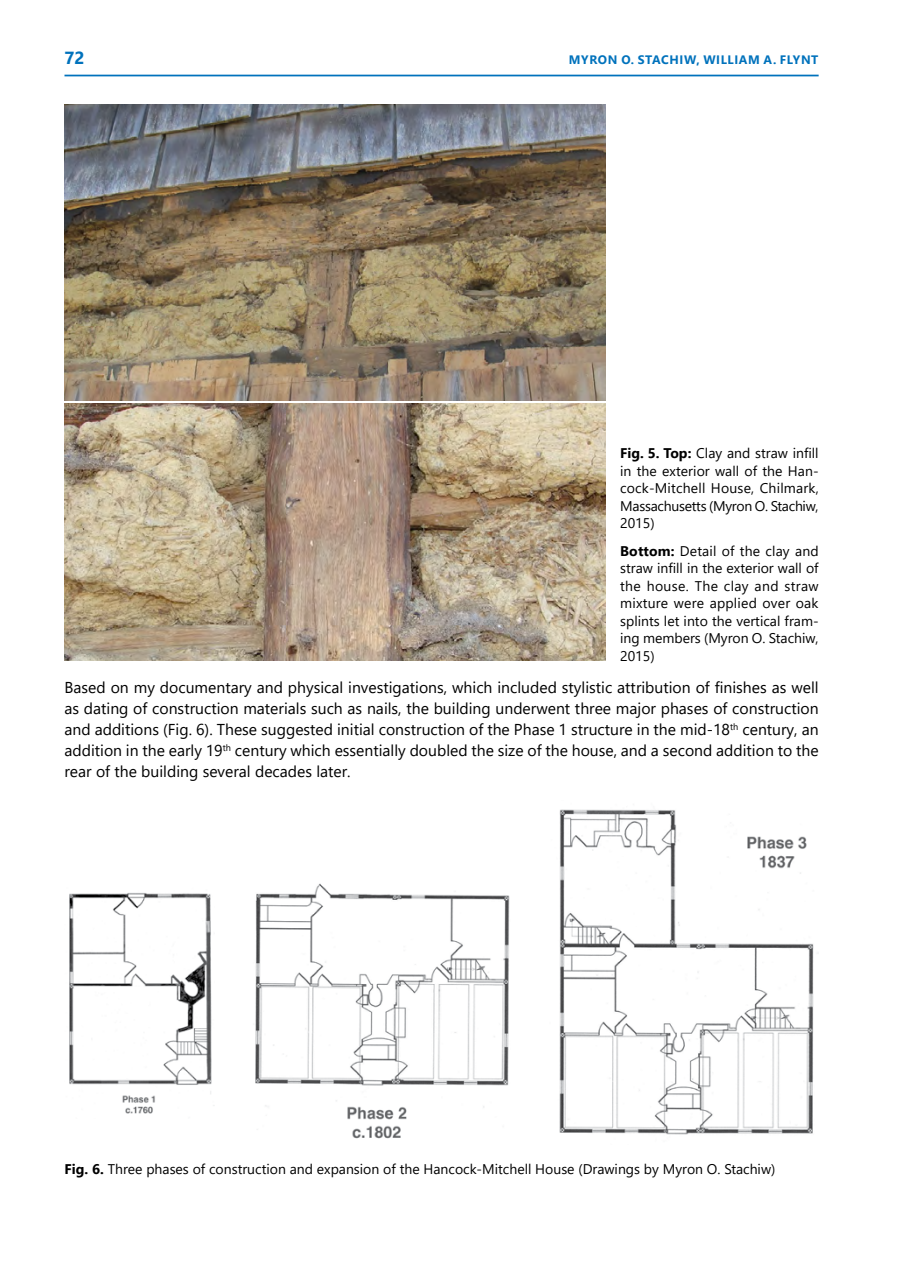
<style>
.page{position:relative;width:903px;height:1275px;background:#fff}
.page>*{position:absolute;margin:0;border:0;box-sizing:border-box;transform-origin:0 0}
.t1{font:700 17.5px "Segoe UI";color:#0072bc}
.EN_Tekst{font:15.75px/21px "Segoe UI";color:#000;text-align:justify}
.EN_Podpis_rysunku__g{font:14px/17.5px "Segoe UI";color:#000;text-align:justify}
.t2{font:700 12.25px "Segoe UI";letter-spacing:.05em;color:#0072bc}
.s1{font-weight:700}
</style>
<div class="page">
<hr style="left:64px;top:75px;width:755px;height:1px;background:#0072bc">
<img style="left:64px;top:104px;width:541px;height:296px">
<img style="left:64px;top:404px;width:541px;height:257px">
<img style="left:69px;top:893px;width:145px;height:221px">
<img style="left:255px;top:883px;width:255px;height:256px">
<img style="left:559px;top:809px;width:255px;height:326px">
<p class="t1" style="left:64px;top:42px;width:21px">72</p>
<p class="t2" style="left:569px;top:49px;width:251px">MYRON O. STACHIW, WILLIAM A. FLYNT</p>
<p class="EN_Podpis_rysunku__g" style="left:620px;top:443px;width:200px"><span class="s1">FIG. 5. TOP:</span> Clay and straw infill in the exterior wall of the Han&shy;cock-Mitchell House, Chilmark, Massachusetts (Myron O. Stachiw, 2015)</p>
<p class="EN_Podpis_rysunku__g" style="left:620px;top:541px;width:200px"><span class="s1">BOTTOM:</span> Detail of the clay and straw infill in the exterior wall of the house. The clay and straw mixture were applied over oak splints let into the vertical fram&shy;ing members (Myron O. Stachiw, 2015)</p>
<p class="EN_Tekst" style="left:64px;top:676px;width:756px">Based on my documentary and physical investigations, which included stylistic attribution of finishes as well as dating of construction materials such as nails, the building underwent three major phases of construction and additions (Fig. 6). These suggested initial construction of the Phase 1 structure in the mid-18<sup>th</sup> century, an addition in the early 19<sup>th</sup> century which essentially doubled the size of the house, and a second addition to the rear of the building several decades later.</p>
<p class="EN_Podpis_rysunku__g" style="left:64px;top:1158px;width:712px"><span class="s1">FIG. 6.</span> Three phases of construction and expansion of the Hancock-Mitchell House (Drawings by Myron O. Stachiw)</p>
</div>
